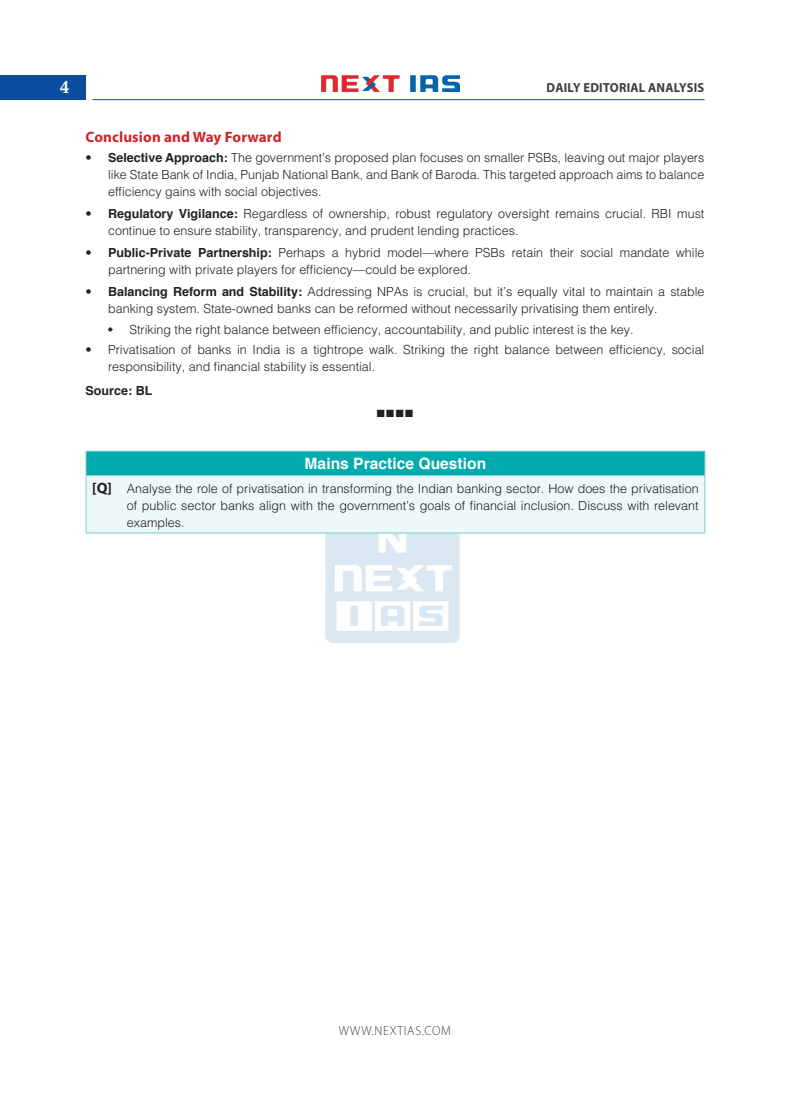
<style>
.page{position:relative;width:790px;height:1098px;background:#fff}
.page>*{position:absolute;margin:0;border:0;box-sizing:border-box;transform-origin:0 0}
.t1{font:17.5px "Calis MT Bol";color:#fff}
.Table_Head{font:700 15.62px "Helvetica";color:#fff}
.H-2{font:700 15px "Myriad Pro";letter-spacing:.01em;color:#d1232a}
.t2{font:700 13.12px "Myriad Pro";letter-spacing:.02em;color:#3e3e3f;scale:.95 1}
.t3{font:300 13.12px "Myriad Pro";letter-spacing:.06em;color:#3e3e3f;scale:.95 1}
.Table_Text{font:300 12.5px/16.9px "Helvetica";color:#231f20}
.body{font:700 12.5px "Helvetica";color:#231f20}
.body-2{font:12.5px "Wingdings";color:#231f20}
.s1{font-weight:700}
.s2{font-family:"Myriad Pro";font-weight:700;font-size:15px}
</style>
<div class="page">
<div style="left:0;top:75px;width:86px;height:25px;background:#0d4da1"></div>
<img style="left:321px;top:76px;width:138px;height:15px">
<hr style="left:92px;top:99px;width:612px;height:1px;background:#0d4da1">
<img style="left:321px;top:533px;width:142px;height:110px">
<div style="left:86px;top:451px;width:618px;height:24px;background:#00aaad"></div>
<div style="left:86px;top:475px;width:618px;height:58px;background:#edf8fb"></div>
<hr style="left:86px;top:476px;width:1px;height:56px;background:#77ccd0">
<hr style="left:704px;top:476px;width:1px;height:56px;background:#77ccd0">
<hr style="left:86px;top:532px;width:619px;height:1px;background:#77ccd0">
<hr style="left:86px;top:451px;width:619px;height:1px;background:#77ccd0">
<svg style="left:86px;top:451px;width:1px;height:24px"></svg>
<svg style="left:704px;top:451px;width:1px;height:24px"></svg>
<hr style="left:86px;top:475px;width:619px;height:1px;background:#77ccd0">
<h1 class="t1" style="left:60px;top:77px;width:10px">4</h1>
<p class="t2" style="left:546px;top:79px;width:167px">DAILY EDITORIAL ANALYSIS</p>
<p class="H-2" style="left:86px;top:127px;width:197px">Conclusion and Way Forward</p>
<p class="Table_Text" style="left:108px;top:149px;width:597px;text-align:justify;text-indent:-22px">• <span class="s1">Selective Approach:</span> The government’s proposed plan focuses on smaller PSBs, leaving out major players like State Bank of India, Punjab National Bank, and Bank of Baroda. This targeted approach aims to balance efficiency gains with social objectives.</p>
<p class="Table_Text" style="left:108px;top:205px;width:597px;text-indent:-22px">• <span class="s1">Regulatory Vigilance:</span> Regardless of ownership, robust regulatory oversight remains crucial. RBI must continue to ensure stability, transparency, and prudent lending practices.</p>
<p class="Table_Text" style="left:108px;top:244px;width:597px;text-indent:-22px">• <span class="s1">Public-Private Partnership:</span> Perhaps a hybrid model—where PSBs retain their social mandate while partnering with private players for efficiency—could be explored.</p>
<p class="Table_Text" style="left:108px;top:282px;width:597px;text-indent:-22px">• <span class="s1">Balancing Reform and Stability:</span> Addressing NPAs is crucial, but it’s equally vital to maintain a stable banking system. State-owned banks can be reformed without necessarily privatising them entirely.</p>
<p class="Table_Text" style="left:129px;top:321px;width:505px">Striking the right balance between efficiency, accountability, and public interest is the key.</p>
<p class="Table_Text" style="left:108px;top:340px;width:597px;text-indent:-22px">• Privatisation of banks in India is a tightrope walk. Striking the right balance between efficiency, social responsibility, and financial stability is essential.</p>
<p class="body" style="left:86px;top:380px;width:68px">Source: BL</p>
<p class="body-2" style="left:376px;top:407px;width:39px">■■■■</p>
<p class="Table_Head" style="left:304px;top:451px;width:183px">Mains Practice Question</p>
<p class="Table_Text" style="left:127px;top:479px;width:573px;text-align:justify;text-indent:-35px"><span class="s2">[Q]</span> Analyse the role of privatisation in transforming the Indian banking sector. How does the privatisation of public sector banks align with the government’s goals of financial inclusion. Discuss with relevant examples.</p>
<p class="t3" style="left:339px;top:1023px;width:119px">WWW.NEXTIAS.COM</p>
</div>
